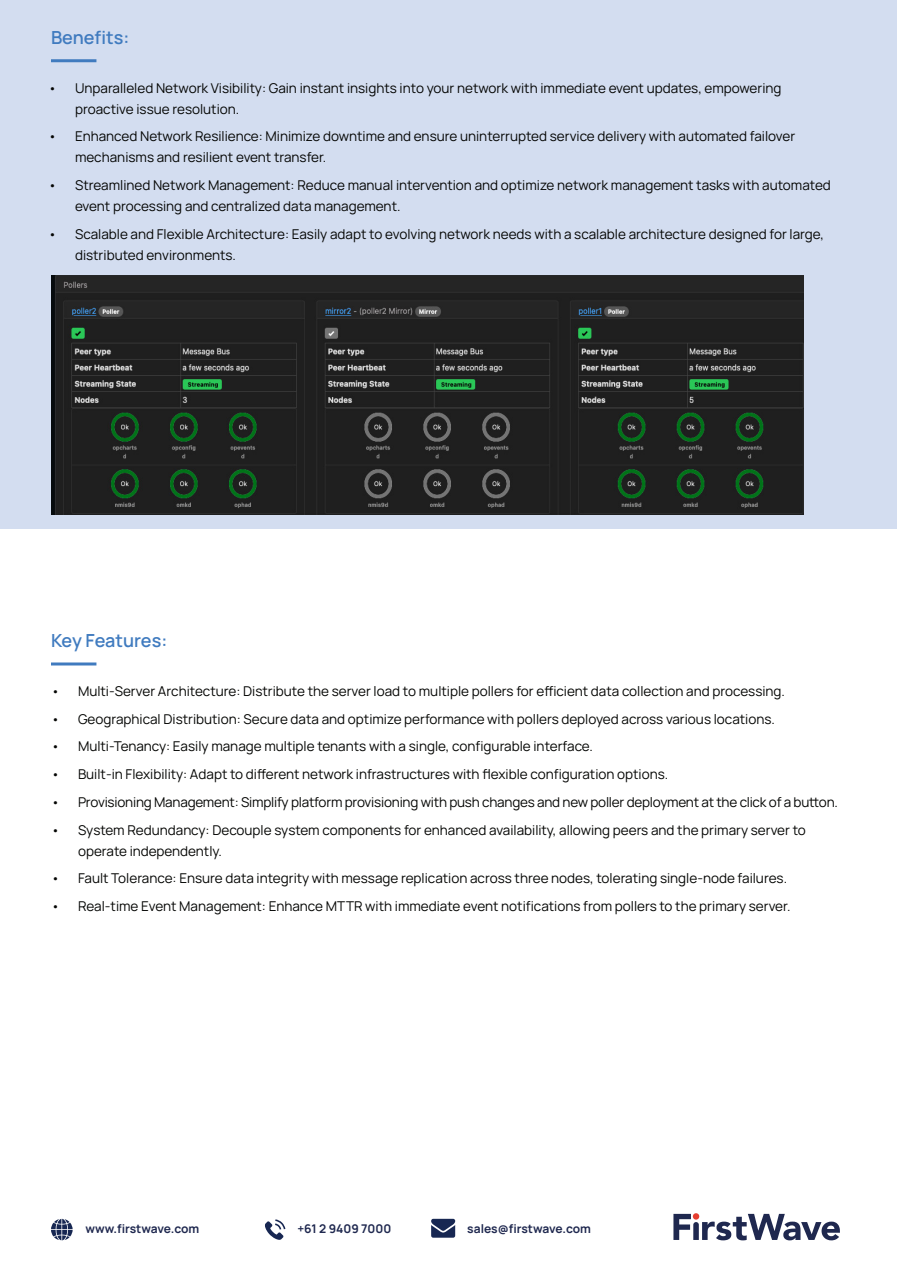
<style>
.page{position:relative;width:897px;height:1264px;background:#fff}
.page>*{position:absolute;margin:0;border:0;box-sizing:border-box;transform-origin:0 0}
.t1{font:600 18px "Manrope";letter-spacing:-.005em;color:#407bbf}
.t2{font:13.5px/21px "Manrope";color:#040503}
.t3{font:700 12px "Manrope";color:#1f284f}
</style>
<div class="page">
<hr style="left:51px;top:662px;width:45px;height:3px;background:#407bbf">
<svg style="left:673px;top:1213px;width:166px;height:27px"></svg>
<svg style="left:265px;top:1219px;width:20px;height:20px"></svg>
<svg style="left:431px;top:1218px;width:24px;height:19px"></svg>
<svg style="left:51px;top:1218px;width:22px;height:22px"></svg>
<div style="left:0;top:0;width:896px;height:529px;background:#d3ddf0"></div>
<img style="left:51px;top:275px;width:752px;height:239px">
<hr style="left:51px;top:59px;width:45px;height:3px;background:#407bbf">
<h1 class="t1" style="left:51px;top:23px;width:80px">Benefits:</h1>
<p class="t2" style="left:75px;top:79px;width:708px;text-indent:-27px">• Unparalleled Network Visibility: Gain instant insights into your network with immediate event updates, empowering proactive issue resolution.</p>
<p class="t2" style="left:75px;top:128px;width:721px;text-indent:-27px">• Enhanced Network Resilience: Minimize downtime and ensure uninterrupted service delivery with automated failover mechanisms and resilient event transfer.</p>
<p class="t2" style="left:75px;top:176px;width:757px;text-indent:-27px">• Streamlined Network Management: Reduce manual intervention and optimize network management tasks with automated event processing and centralized data management.</p>
<p class="t2" style="left:75px;top:225px;width:750px;text-indent:-27px">• Scalable and Flexible Architecture: Easily adapt to evolving network needs with a scalable architecture designed for large, distributed environments.</p>
<h1 class="t1" style="left:51px;top:634px;width:118px">Key Features:</h1>
<p class="t2" style="left:51px;top:682px;width:735px">• Multi-Server Architecture: Distribute the server load to multiple pollers for efficient data collection and processing.</p>
<p class="t2" style="left:51px;top:710px;width:725px">• Geographical Distribution: Secure data and optimize performance with pollers deployed across various locations.</p>
<p class="t2" style="left:51px;top:737px;width:543px">• Multi-Tenancy: Easily manage multiple tenants with a single, configurable interface.</p>
<p class="t2" style="left:51px;top:765px;width:618px">• Built-in Flexibility: Adapt to different network infrastructures with flexible configuration options.</p>
<p class="t2" style="left:51px;top:793px;width:788px">• Provisioning Management: Simplify platform provisioning with push changes and new poller deployment at the click of a button.</p>
<p class="t2" style="left:78px;top:821px;width:729px;text-indent:-27px">• System Redundancy: Decouple system components for enhanced availability, allowing peers and the primary server to operate independently.</p>
<p class="t2" style="left:51px;top:869px;width:737px">• Fault Tolerance: Ensure data integrity with message replication across three nodes, tolerating single-node failures.</p>
<p class="t2" style="left:51px;top:897px;width:740px">• Real-time Event Management: Enhance MTTR with immediate event notifications from pollers to the primary server.</p>
<p class="t3" style="left:86px;top:1218px;width:115px">www.firstwave.com</p>
<p class="t3" style="left:297px;top:1221px;width:95px">+61 2 9409 7000</p>
<p class="t3" style="left:467px;top:1218px;width:125px">sales@firstwave.com</p>
</div>
